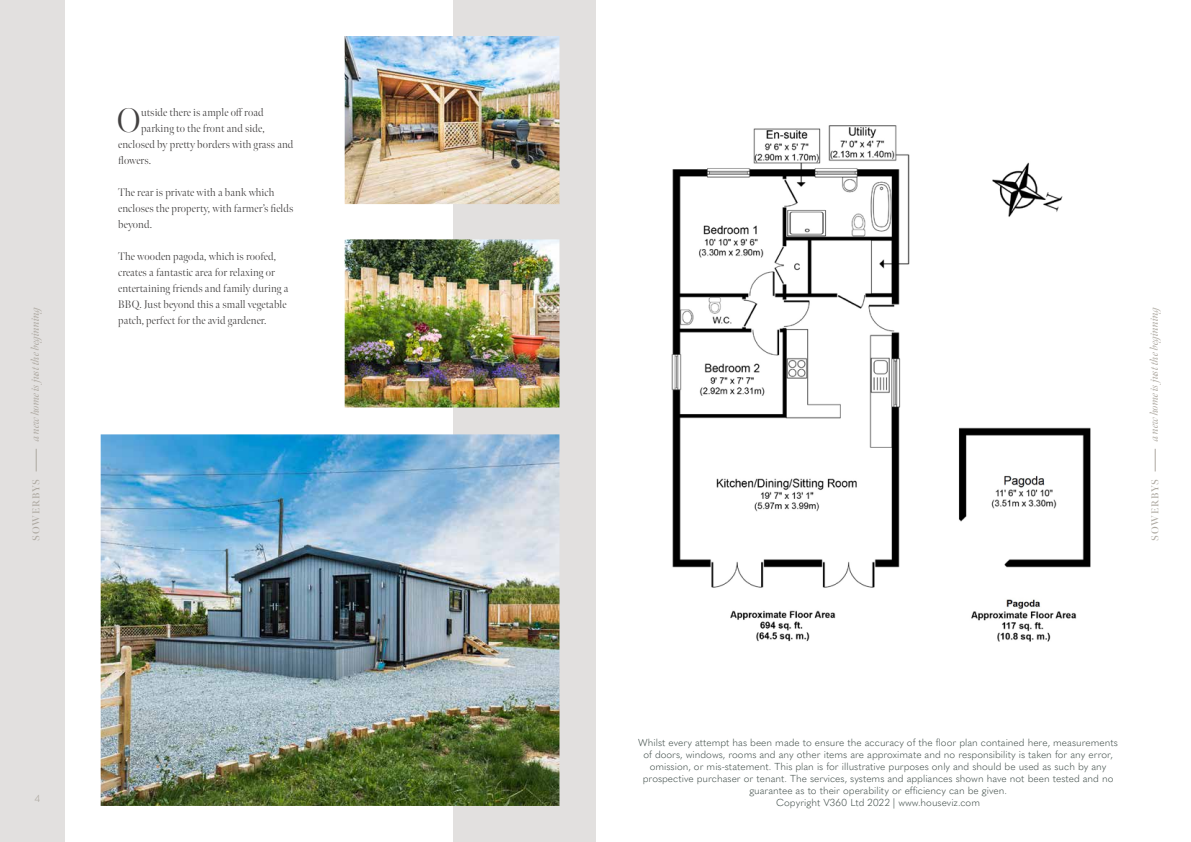
<style>
.page{position:relative;width:1191px;height:842px;background:#fff}
.page>*{position:absolute;margin:0;border:0;box-sizing:border-box;transform-origin:0 0}
.t1{font:300 34px "Meno Banner";color:#434141}
.t2{font:300 11px/16px "Meno Banner";letter-spacing:.01em;color:#434141}
.t3{font:italic 11px "Meno Banner";letter-spacing:-.01em;color:#ada8a0}
.t4{font:300 10px/12px "Quasimoda";color:#3e4b47;text-align:center}
.t5{font:600 10px "Meno Banner";letter-spacing:.08em;color:#ada8a0}
.t6{font:300 10px "Quasimoda";color:#ada8a0}
</style>
<div class="page">
<div style="left:0;top:0;width:595px;height:842px;background:#e2e0df"></div>
<svg style="left:1155px;top:449px;width:1px;height:22px"></svg>
<svg style="left:36px;top:449px;width:1px;height:22px"></svg>
<img style="left:671px;top:125px;width:420px;height:517px">
<div style="left:65px;top:0;width:388px;height:842px;background:#fff"></div>
<img style="left:101px;top:434px;width:458px;height:372px">
<img style="left:345px;top:36px;width:214px;height:168px">
<img style="left:345px;top:239px;width:214px;height:168px">
<p class="t3" style="left:29px;top:441px;width:138px;rotate:-90deg">a new home is just the beginning</p>
<p class="t5" style="left:30px;top:541px;width:63px;rotate:-90deg">SOWERBYS</p>
<h1 class="t1" style="left:117px;top:100px;width:25px">O</h1>
<p class="t2" style="left:141px;top:104px;width:124px">utside there is ample off road</p>
<p class="t2" style="left:141px;top:120px;width:125px">parking to the front and side,</p>
<p class="t2" style="left:118px;top:136px;width:177px">enclosed by pretty borders with grass and</p>
<p class="t2" style="left:118px;top:152px;width:34px">flowers.</p>
<p class="t2" style="left:118px;top:184px;width:177px">The rear is private with a bank which encloses the property, with farmer’s fields beyond.</p>
<p class="t2" style="left:118px;top:248px;width:172px">The wooden pagoda, which is roofed, creates a fantastic area for relaxing or entertaining friends and family during a BBQ. Just beyond this a small vegetable patch, perfect for the avid gardener.</p>
<p class="t6" style="left:35px;top:791px;width:7px">4</p>
<p class="t3" style="left:1147px;top:441px;width:138px;rotate:-90deg">a new home is just the beginning</p>
<p class="t5" style="left:1149px;top:541px;width:63px;rotate:-90deg">SOWERBYS</p>
<p class="t4" style="left:638px;top:735px;width:481px">Whilst every attempt has been made to ensure the accuracy of the floor plan contained here, measurements of doors, windows, rooms and any other items are approximate and no responsibility is taken for any error, omission, or mis-statement. This plan is for illustrative purposes only and should be used as such by any prospective purchaser or tenant. The services, systems and appliances shown have not been tested and no guarantee as to their operability or efficiency can be given.<br>Copyright V360 Ltd 2022 | www.houseviz.com</p>
</div>
